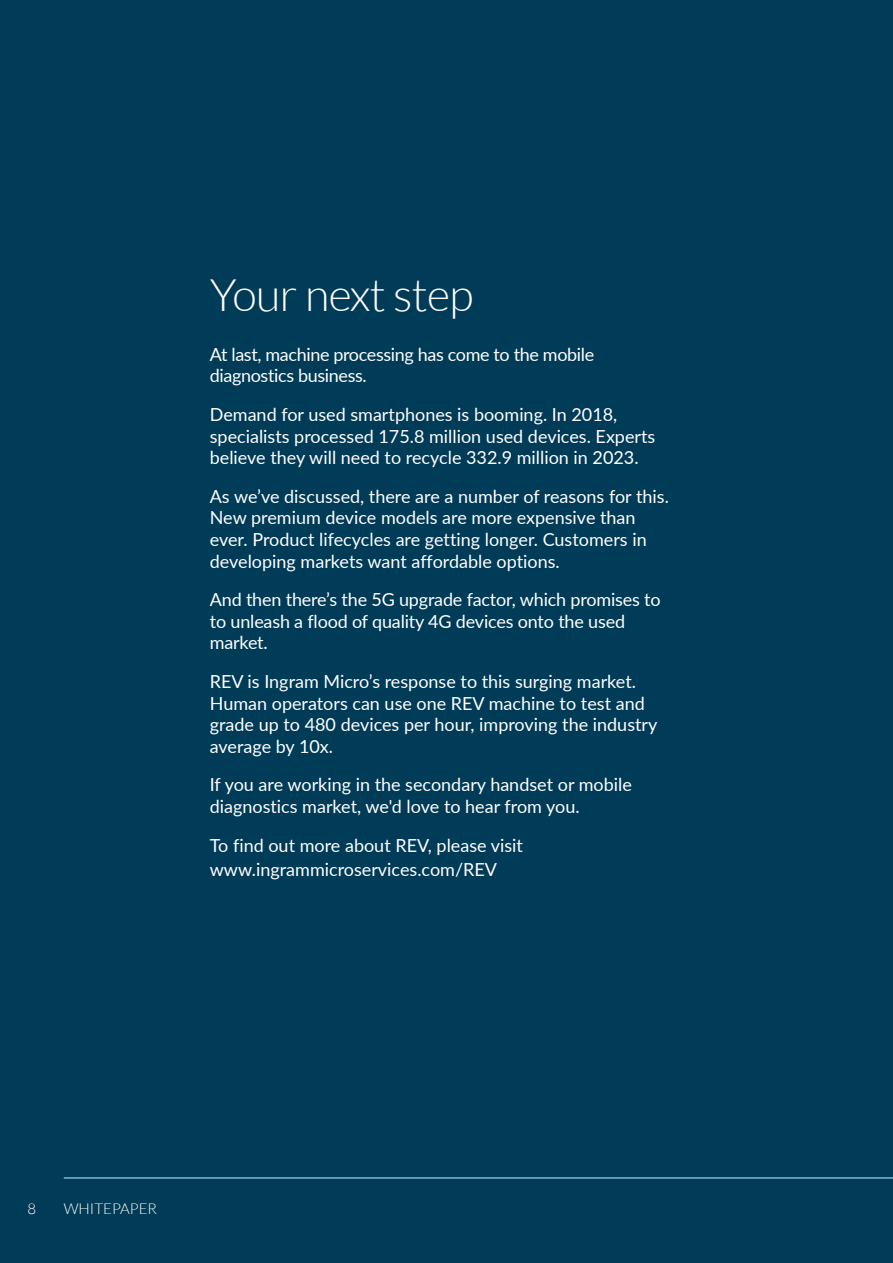
<style>
.page{position:relative;width:893px;height:1263px;background:#003b57}
.page>*{position:absolute;margin:0;border:0;box-sizing:border-box;transform-origin:0 0}
.t1{font:300 45px "Lato";letter-spacing:-.015em;color:#fff}
.t2{font:18px/21.6px "Lato";color:#fff}
.t3{font:18px/21.6px "Lato";letter-spacing:-.02em;color:#fff}
.t4{font:300 15px "Lato";color:#fff}
</style>
<div class="page">
<hr style="left:64px;top:1177px;width:829px;height:2px;background:#88b4c8">
<p class="t1" style="left:210px;top:267px;width:265px">Your next step</p>
<p class="t3" style="left:210px;top:343px;width:386px">At last, machine processing has come to the mobile diagnostics business.</p>
<p class="t2" style="left:210px;top:403px;width:447px">Demand for used smartphones is booming. In 2018, specialists processed 175.8 million used devices. Experts believe they will need to recycle 332.9 million in 2023.</p>
<p class="t2" style="left:210px;top:485px;width:461px">As we’ve discussed, there are a number of reasons for this.<br>New premium device models are more expensive than ever. Product lifecycles are getting longer. Customers in developing markets want affordable options.</p>
<p class="t2" style="left:210px;top:588px;width:452px">And then there’s the 5G upgrade factor, which promises to to unleash a flood of quality 4G devices onto the used market.</p>
<p class="t2" style="left:210px;top:670px;width:449px">REV is Ingram Micro’s response to this surging market.<br>Human operators can use one REV machine to test and grade up to 480 devices per hour, improving the industry average by 10x.</p>
<p class="t2" style="left:210px;top:774px;width:424px">If you are working in the secondary handset or mobile diagnostics market, we'd love to hear from you.</p>
<p class="t2" style="left:210px;top:833px;width:315px;line-height:24px">To find out more about REV, please visit www.ingrammicroservices.com/REV</p>
<p class="t4" style="left:28px;top:1199px;width:10px">8</p>
<p class="t4" style="left:64px;top:1199px;width:95px">WHITEPAPER</p>
</div>
